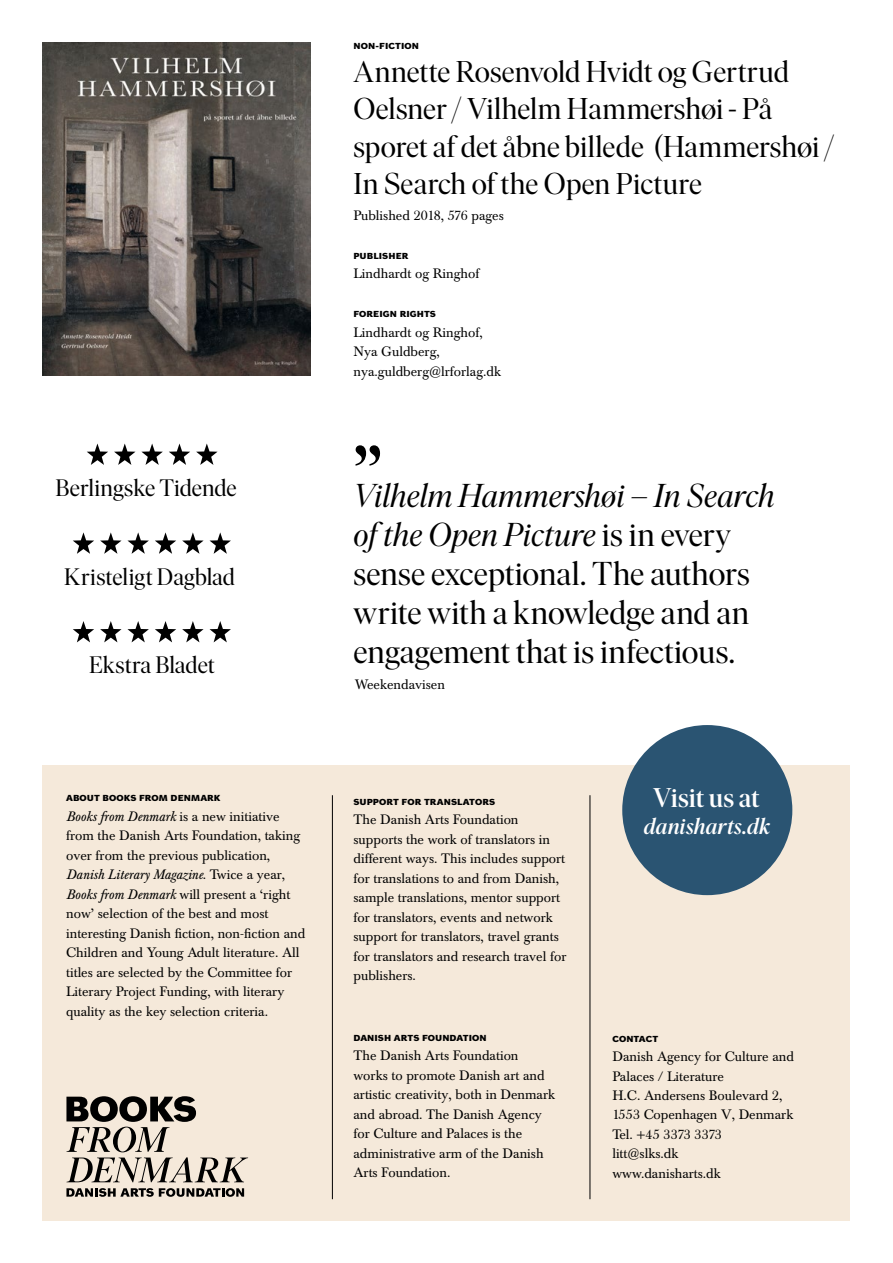
<style>
.page{position:relative;width:893px;height:1263px;background:#fff}
.page>*{position:absolute;margin:0;border:0;box-sizing:border-box;transform-origin:0 0}
.t1{font:93.6px "Ivar Display";color:#000}
.t2{font:33px/39px "Ivar Display";color:#000}
.t3{font:30px/37.5px "Ivar Display";color:#000}
.t4{font:500 27px "Ivar Display";color:#fff}
.t5{font:23.7px "Ivar Display";color:#000}
.t6{font:italic 500 22.5px "Ivar Display";letter-spacing:.015em;color:#fff}
.t7{font:13.5px/19.5px "Baskerville BE";color:#000}
.t8{font:800 9px "Cabo";letter-spacing:.01em;color:#000}
.s1{font-style:italic}
</style>
<div class="page">
<div style="left:43px;top:765px;width:807px;height:455px;background:#f5e9da"></div>
<hr style="left:590px;top:795px;width:1px;height:404px;background:#000">
<hr style="left:332px;top:795px;width:1px;height:404px;background:#000">
<svg style="left:66px;top:1188px;width:178px;height:9px"></svg>
<svg style="left:66px;top:1096px;width:182px;height:86px"></svg>
<img style="left:43px;top:43px;width:267px;height:333px">
<svg style="left:73px;top:621px;width:21px;height:21px"></svg>
<svg style="left:100px;top:621px;width:49px;height:21px"></svg>
<svg style="left:155px;top:621px;width:21px;height:21px"></svg>
<svg style="left:182px;top:621px;width:49px;height:21px"></svg>
<svg style="left:73px;top:532px;width:21px;height:22px"></svg>
<svg style="left:100px;top:532px;width:49px;height:22px"></svg>
<svg style="left:155px;top:532px;width:21px;height:22px"></svg>
<svg style="left:182px;top:532px;width:49px;height:22px"></svg>
<svg style="left:87px;top:443px;width:21px;height:22px"></svg>
<svg style="left:141px;top:443px;width:22px;height:22px"></svg>
<svg style="left:196px;top:443px;width:22px;height:22px"></svg>
<svg style="left:114px;top:443px;width:21px;height:22px"></svg>
<svg style="left:169px;top:443px;width:21px;height:22px"></svg>
<div style="left:622px;top:725px;width:170px;height:170px;background:#2a5472;border-radius:50%"></div>
<h3 class="t5" style="left:56px;top:475px;width:183px">Berlingske Tidende</h3>
<h3 class="t5" style="left:64px;top:564px;width:172px">Kristeligt Dagblad</h3>
<h3 class="t5" style="left:89px;top:652px;width:127px">Ekstra Bladet</h3>
<p class="t8" style="left:66px;top:792px;width:156px">ABOUT BOOKS FROM DENMARK</p>
<p class="t7" style="left:66px;top:807px;width:241px"><span class="s1">Books from Denmark</span> is a new initiative from the Danish Arts Foundation, taking over from the previous publication, <span class="s1">Danish Literary Magazine</span>. Twice a year, <span class="s1">Books from Denmark</span> will present a ‘right now’ selection of the best and most interesting Danish fiction, non-fiction and Children and Young Adult literature. All titles are selected by the Committee for Literary Project Funding, with literary quality as the key selection criteria.</p>
<p class="t8" style="left:353px;top:40px;width:67px">NON-FICTION</p>
<h3 class="t3" style="left:353px;top:53px;width:482px">Annette Rosenvold Hvidt og Gertrud Oelsner / Vilhelm Hammershøi - På sporet af det åbne billede (Hammershøi / In Search of the Open Picture</h3>
<p class="t7" style="left:353px;top:206px;width:152px">Published 2018, 576 pages</p>
<p class="t8" style="left:353px;top:249px;width:56px">PUBLISHER</p>
<p class="t7" style="left:353px;top:264px;width:127px">Lindhardt og Ringhof</p>
<p class="t8" style="left:353px;top:308px;width:84px">FOREIGN RIGHTS</p>
<p class="t7" style="left:353px;top:323px;width:149px">Lindhardt og Ringhof,<br>Nya Guldberg, nya.guldberg@lrforlag.dk</p>
<h1 class="t1" style="left:353px;top:429px;width:30px">”</h1>
<h2 class="t2" style="left:353px;top:476px;width:423px"><span class="s1">Vilhelm Hammershøi – In Search of the Open Picture</span> is in every sense exceptional. The authors write with a knowledge and an engagement that is infectious.</h2>
<p class="t7" style="left:355px;top:675px;width:91px">Weekendavisen</p>
<p class="t8" style="left:353px;top:796px;width:143px">SUPPORT FOR TRANSLATORS</p>
<p class="t7" style="left:353px;top:810px;width:214px">The Danish Arts Foundation supports the work of translators in different ways. This includes support for translations to and from Danish, sample translations, mentor support for translators, events and network support for translators, travel grants for translators and research travel for publishers.</p>
<p class="t8" style="left:353px;top:1032px;width:135px">DANISH ARTS FOUNDATION</p>
<p class="t7" style="left:353px;top:1046px;width:203px">The Danish Arts Foundation works to promote Danish art and artistic creativity, both in Denmark and abroad. The Danish Agency for Culture and Palaces is the administrative arm of the Danish<br>Arts Foundation.</p>
<h3 class="t4" style="left:653px;top:783px;width:108px">Visit us at</h3>
<h3 class="t6" style="left:644px;top:814px;width:128px">danisharts.dk</h3>
<p class="t8" style="left:612px;top:1032px;width:47px">CONTACT</p>
<p class="t7" style="left:612px;top:1047px;width:183px">Danish Agency for Culture and<br>Palaces / Literature<br>H.C. Andersens Boulevard 2,<br>1553 Copenhagen V, Denmark<br>Tel. +45 3373 3373<br>litt@slks.dk<br>www.danisharts.dk</p>
</div>
